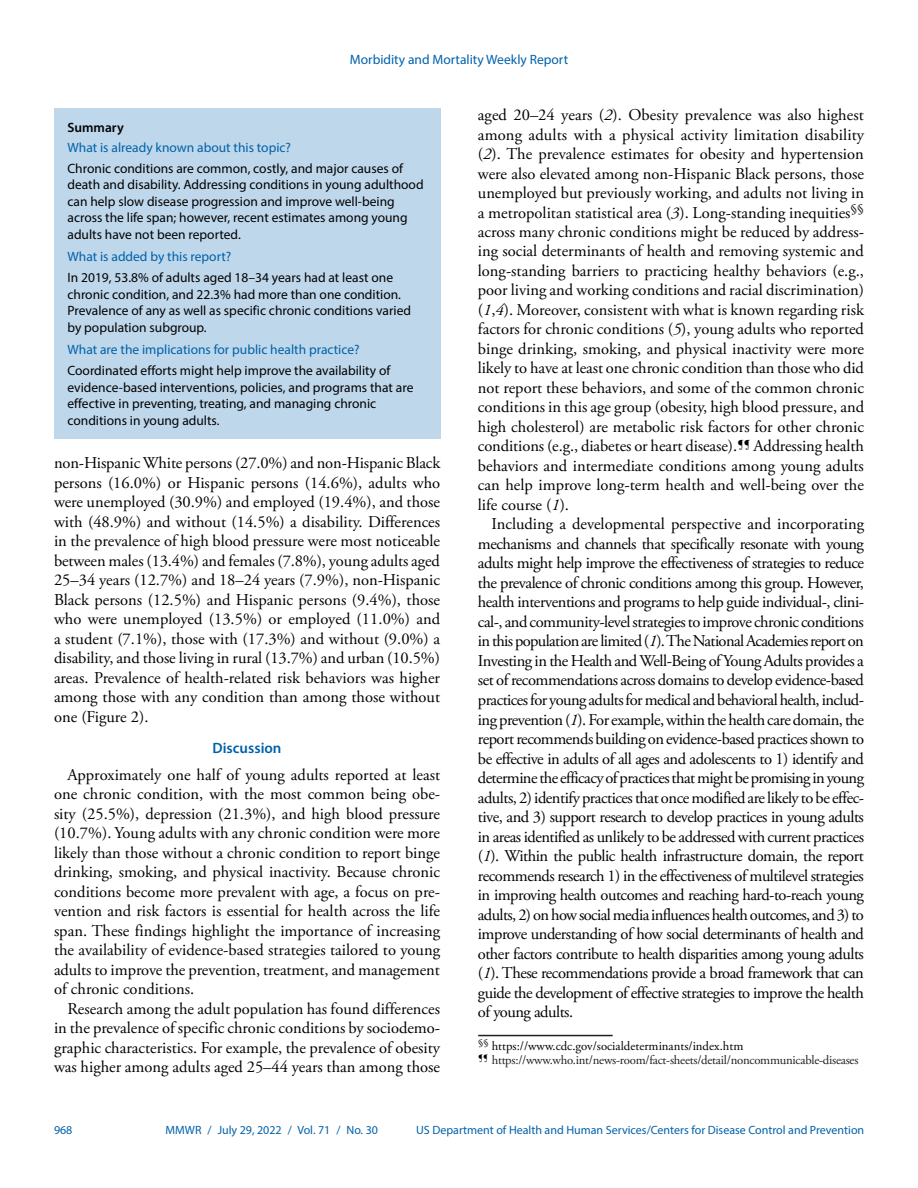
<style>
.page{position:relative;width:918px;height:1188px;background:#fff}
.page>*{position:absolute;margin:0;border:0;box-sizing:border-box;transform-origin:0 0}
.Paragraph{font:16.5px/19.5px "Adobe Garamond Pro";color:#010203;text-align:justify}
.Discussion_Heading{font:600 15px "Myriad Pro";color:#0061aa}
.Summary_Box_Text{font:13.5px/16.5px "Myriad Pro";color:#010203}
.Summary_Box_Heading{font:13.5px "Myriad Pro";color:#0061aa}
.Summary_Box_Ttile{font:600 13.5px "Myriad Pro";color:#010203}
.footnote_no_rule_tex{font:12.75px "Adobe Garamond Pro";letter-spacing:-.02em;color:#231f20}
.footnote_w_rule_text{font:12.75px "Adobe Garamond Pro";color:#010203}
.t1{font:12px "Myriad Pro";color:#0061aa}
.s1{font-style:italic}
</style>
<div class="page">
<div style="left:54px;top:108px;width:386px;height:330px;background:#bfd7ea"></div>
<hr style="left:478px;top:1035px;width:135px;height:1px;background:#231f20">
<p class="Summary_Box_Heading" style="left:350px;top:51px;width:220px">Morbidity and Mortality Weekly Report</p>
<h1 class="Summary_Box_Ttile" style="left:68px;top:119px;width:58px">Summary</h1>
<h1 class="Summary_Box_Heading" style="left:68px;top:139px;width:225px">What is already known about this topic?</h1>
<p class="Summary_Box_Text" style="left:68px;top:160px;width:358px">Chronic conditions are common, costly, and major causes of death and disability. Addressing conditions in young adulthood can help slow disease progression and improve well-being across the life span; however, recent estimates among young adults have not been reported.</p>
<h1 class="Summary_Box_Heading" style="left:68px;top:249px;width:165px">What is added by this report?</h1>
<p class="Summary_Box_Text" style="left:68px;top:269px;width:345px">In 2019, 53.8% of adults aged 18–34 years had at least one chronic condition, and 22.3% had more than one condition.<br>Prevalence of any as well as specific chronic conditions varied by population subgroup.</p>
<h1 class="Summary_Box_Heading" style="left:68px;top:342px;width:294px">What are the implications for public health practice?</h1>
<p class="Summary_Box_Text" style="left:68px;top:362px;width:347px">Coordinated efforts might help improve the availability of evidence-based interventions, policies, and programs that are effective in preventing, treating, and managing chronic conditions in young adults.</p>
<p class="Paragraph" style="left:54px;top:454px;width:388px">non-Hispanic White persons (27.0%) and non-Hispanic Black persons (16.0%) or Hispanic persons (14.6%), adults who were unemployed (30.9%) and employed (19.4%), and those with (48.9%) and without (14.5%) a disability. Differences in the prevalence of high blood pressure were most noticeable between males (13.4%) and females (7.8%), young adults aged 25–34 years (12.7%) and 18–24 years (7.9%), non-Hispanic Black persons (12.5%) and Hispanic persons (9.4%), those who were unemployed (13.5%) or employed (11.0%) and a student (7.1%), those with (17.3%) and without (9.0%) a disability, and those living in rural (13.7%) and urban (10.5%) areas. Prevalence of health-related risk behaviors was higher among those with any condition than among those without one (Figure 2).</p>
<h1 class="Discussion_Heading" style="left:213px;top:739px;width:71px">Discussion</h1>
<p class="Paragraph" style="left:54px;top:765px;width:388px;text-indent:13px">Approximately one half of young adults reported at least one chronic condition, with the most common being obe&shy;sity (25.5%), depression (21.3%), and high blood pressure (10.7%). Young adults with any chronic condition were more likely than those without a chronic condition to report binge drinking, smoking, and physical inactivity. Because chronic conditions become more prevalent with age, a focus on pre&shy;vention and risk factors is essential for health across the life span. These findings highlight the importance of increasing the availability of evidence-based strategies tailored to young adults to improve the prevention, treatment, and management of chronic conditions.</p>
<p class="Paragraph" style="left:54px;top:999px;width:388px;text-indent:13px">Research among the adult population has found differences in the prevalence of specific chronic conditions by sociodemo&shy;graphic characteristics. For example, the prevalence of obesity was higher among adults aged 25–44 years than among those</p>
<p class="Paragraph" style="left:478px;top:106px;width:388px">aged 20–24 years (<span class="s1">2</span>). Obesity prevalence was also highest among adults with a physical activity limitation disability (<span class="s1">2</span>). The prevalence estimates for obesity and hypertension were also elevated among non-Hispanic Black persons, those unemployed but previously working, and adults not living in a metropolitan statistical area (<span class="s1">3</span>). Long-standing inequities<sup>§§ </sup>across many chronic conditions might be reduced by address&shy;ing social determinants of health and removing systemic and long-standing barriers to practicing healthy behaviors (e.g., poor living and working conditions and racial discrimination) (<span class="s1">1</span>,<span class="s1">4</span>). Moreover, consistent with what is known regarding risk factors for chronic conditions (<span class="s1">5</span>), young adults who reported binge drinking, smoking, and physical inactivity were more likely to have at least one chronic condition than those who did not report these behaviors, and some of the common chronic conditions in this age group (obesity, high blood pressure, and high cholesterol) are metabolic risk factors for other chronic conditions (e.g., diabetes or heart disease).<sup>¶¶</sup> Addressing health behaviors and intermediate conditions among young adults can help improve long-term health and well-being over the life course (<span class="s1">1</span>).</p>
<p class="Paragraph" style="left:478px;top:515px;width:388px;text-indent:13px">Including a developmental perspective and incorporating mechanisms and channels that specifically resonate with young adults might help improve the effectiveness of strategies to reduce the prevalence of chronic conditions among this group. However, health interventions and programs to help guide individual-, clini&shy;cal-, and community-level strategies to improve chronic conditions in this population are limited (<span class="s1">1</span>). The National Academies report on Investing in the Health and Well-Being of Young Adults provides a set of recommendations across domains to develop evidence-based practices for young adults for medical and behavioral health, includ&shy;ing prevention (<span class="s1">1</span>). For example, within the health care domain, the report recommends building on evidence-based practices shown to be effective in adults of all ages and adolescents to 1) identify and determine the efficacy of practices that might be promising in young adults, 2) identify practices that once modified are likely to be effec&shy;tive, and 3) support research to develop practices in young adults in areas identified as unlikely to be addressed with current practices (<span class="s1">1</span>). Within the public health infrastructure domain, the report recommends research 1) in the effectiveness of multilevel strategies in improving health outcomes and reaching hard-to-reach young adults, 2) on how social media influences health outcomes, and 3) to improve understanding of how social determinants of health and other factors contribute to health disparities among young adults (<span class="s1">1</span>). These recommendations provide a broad framework that can guide the development of effective strategies to improve the health of young adults.</p>
<p class="footnote_w_rule_text" style="left:478px;top:1038px;width:267px"><sup>§§</sup> https://www.cdc.gov/socialdeterminants/index.htm</p>
<p class="footnote_no_rule_tex" style="left:478px;top:1053px;width:382px"><sup>¶¶</sup> https://www.who.int/news-room/fact-sheets/detail/noncommunicable-diseases</p>
<p class="t1" style="left:54px;top:1123px;width:20px">968</p>
<p class="t1" style="left:166px;top:1123px;width:214px">MMWR / July 29, 2022 / Vol. 71 / No. 30</p>
<p class="t1" style="left:416px;top:1123px;width:450px">US Department of Health and Human Services/Centers for Disease Control and Prevention</p>
</div>
